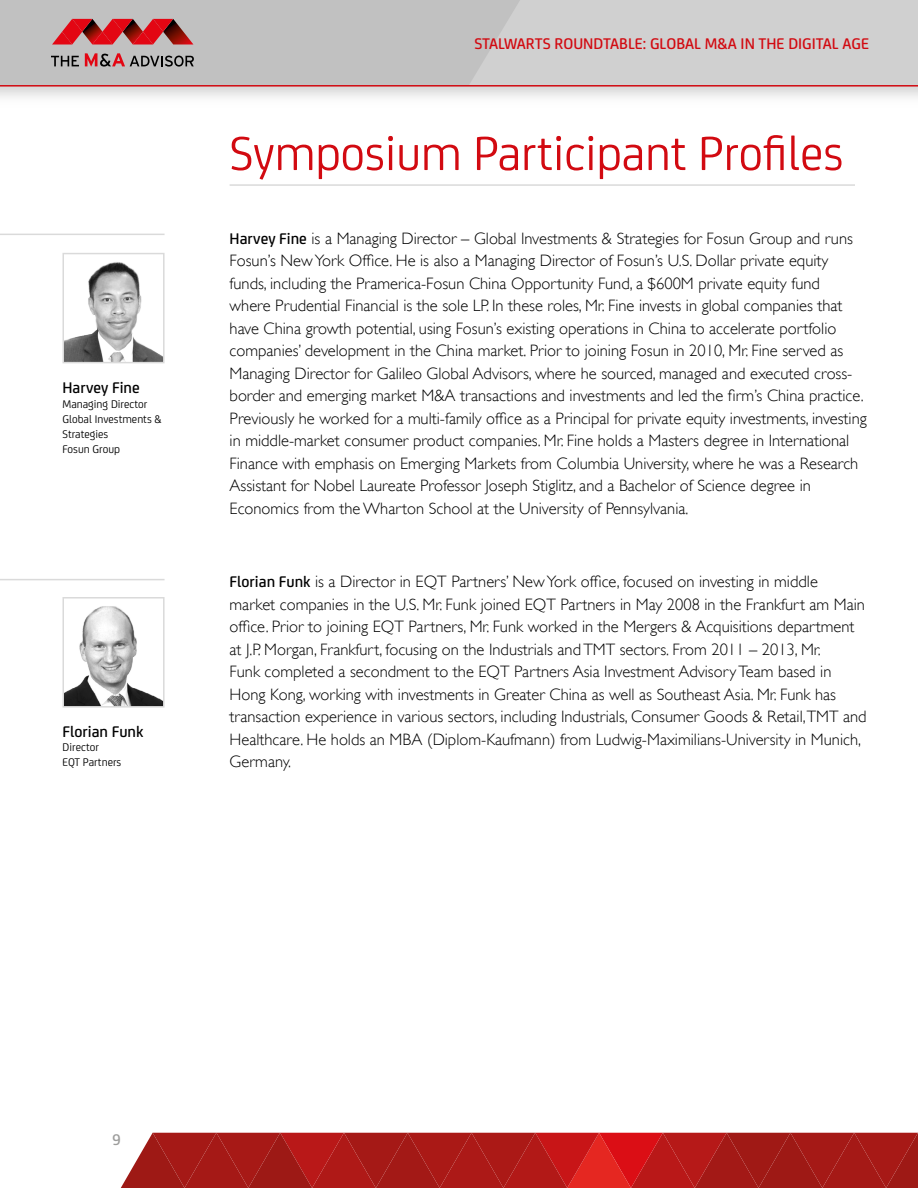
<style>
.page{position:relative;width:918px;height:1188px;background:#fff}
.page>*{position:absolute;margin:0;border:0;box-sizing:border-box;transform-origin:0 0}
.t1{font:51px "FS Joey";letter-spacing:-.005em;color:#d20a11}
.t2{font:300 16.5px/22.5px "Gill Sans";color:#000}
.t3{font:500 16.5px "FS Joey";color:#d20a11}
.t4{font:500 16.5px "FS Joey";color:#000}
.t5{font:500 16.5px "FS Joey";color:#9d9d9c}
.t6{font:11.85px/14.9px "FS Joey";color:#000}
.s1{font-family:"FS Joey";font-weight:500}
</style>
<div class="page">
<div style="left:0;top:0;width:918px;height:85px;background:#d0d0d0"></div>
<div style="left:0;top:0;width:520px;height:85px;background:#c1c1c1"></div>
<hr style="left:0;top:85px;width:918px;height:2px;background:#d20a11">
<svg style="left:121px;top:1133px;width:797px;height:55px;background:#af1e1c"></svg>
<svg style="left:51px;top:56px;width:28px;height:10px"></svg>
<svg style="left:52px;top:19px;width:141px;height:27px"></svg>
<svg style="left:85px;top:53px;width:109px;height:14px"></svg>
<hr style="left:230px;top:184px;width:625px;height:2px;background:#dadada">
<hr style="left:0;top:234px;width:165px;height:1px;background:#dadada">
<img style="left:66px;top:262px;width:96px;height:98px">
<div style="left:63px;top:253px;width:102px;height:110px;border:2px solid #dadada"></div>
<hr style="left:0;top:579px;width:165px;height:1px;background:#dadada">
<img style="left:66px;top:606px;width:96px;height:99px">
<div style="left:63px;top:597px;width:102px;height:111px;border:2px solid #dadada"></div>
<p class="t4" style="left:63px;top:376px;width:79px">Harvey Fine</p>
<p class="t6" style="left:63px;top:396px;width:101px">Managing Director<br>Global Investments &amp;<br>Strategies<br>Fosun Group</p>
<p class="t4" style="left:63px;top:719px;width:82px">Florian Funk</p>
<p class="t6" style="left:63px;top:739px;width:60px">Director<br>EQT Partners</p>
<p class="t3" style="left:474px;top:32px;width:396px">STALWARTS ROUNDTABLE: GLOBAL M&amp;A IN THE DIGITAL AGE</p>
<h1 class="t1" style="left:230px;top:117px;width:615px">Symposium Participant Profiles</h1>
<p class="t2" style="left:230px;top:227px;width:639px"><span class="s1">Harvey Fine</span> is a Managing Director – Global Investments &amp; Strategies for Fosun Group and runs Fosun’s New York Office. He is also a Managing Director of Fosun’s U.S. Dollar private equity funds, including the Pramerica-Fosun China Opportunity Fund, a $600M private equity fund<br>where Prudential Financial is the sole LP. In these roles, Mr. Fine invests in global companies that have China growth potential, using Fosun’s existing operations in China to accelerate portfolio companies’ development in the China market. Prior to joining Fosun in 2010, Mr. Fine served as Managing Director for Galileo Global Advisors, where he sourced, managed and executed cross&shy;border and emerging market M&amp;A transactions and investments and led the firm’s China practice.<br>Previously he worked for a multi-family office as a Principal for private equity investments, investing in middle-market consumer product companies. Mr. Fine holds a Masters degree in International Finance with emphasis on Emerging Markets from Columbia University, where he was a Research Assistant for Nobel Laureate Professor Joseph Stiglitz, and a Bachelor of Science degree in Economics from the Wharton School at the University of Pennsylvania.</p>
<p class="t2" style="left:230px;top:570px;width:639px"><span class="s1">Florian Funk</span> is a Director in EQT Partners’ New York office, focused on investing in middle market companies in the U.S. Mr. Funk joined EQT Partners in May 2008 in the Frankfurt am Main office. Prior to joining EQT Partners, Mr. Funk worked in the Mergers &amp; Acquisitions department at J.P. Morgan, Frankfurt, focusing on the Industrials and TMT sectors. From 2011 – 2013, Mr.<br>Funk completed a secondment to the EQT Partners Asia Investment Advisory Team based in Hong Kong, working with investments in Greater China as well as Southeast Asia. Mr. Funk has transaction experience in various sectors, including Industrials, Consumer Goods &amp; Retail,TMT and Healthcare. He holds an MBA (Diplom-Kaufmann) from Ludwig-Maximilians-University in Munich, Germany.</p>
<p class="t5" style="left:112px;top:1128px;width:10px">9</p>
</div>
